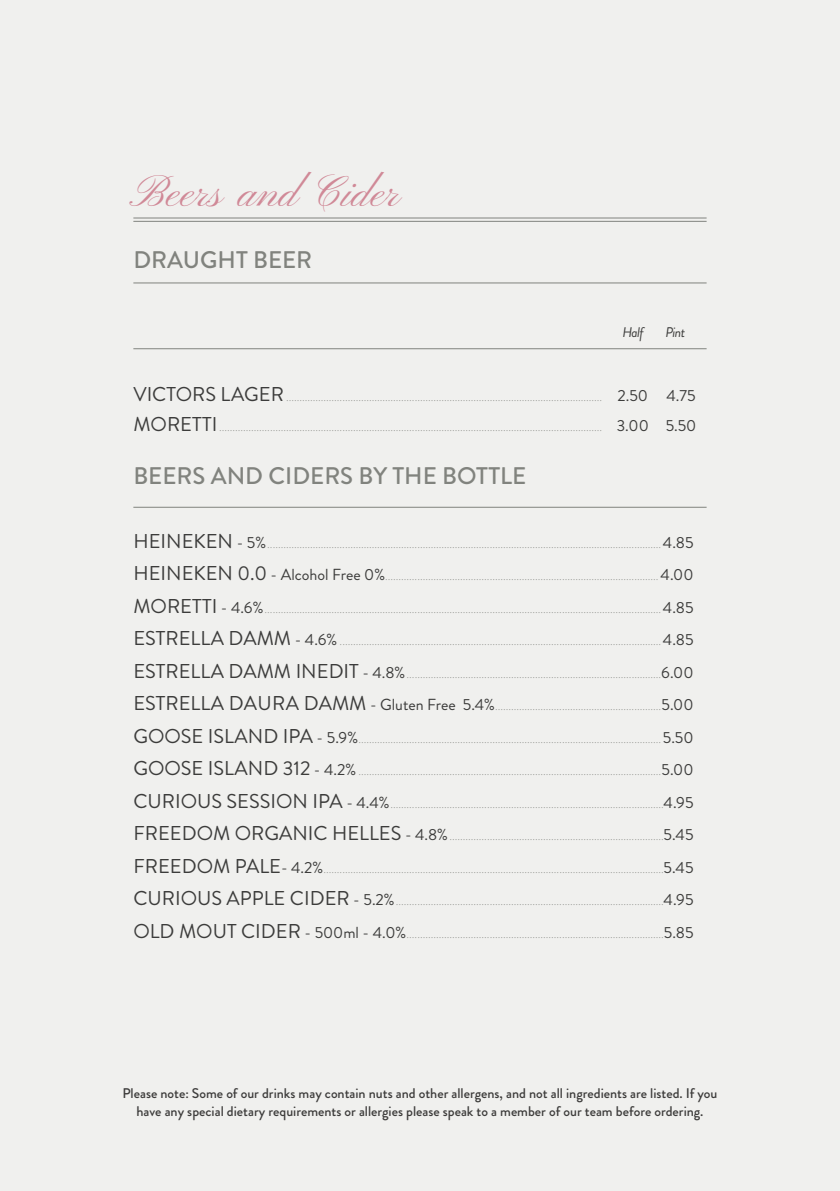
<style>
.page{position:relative;width:840px;height:1191px;background:#fff}
.page>*{position:absolute;margin:0;border:0;box-sizing:border-box;transform-origin:0 0}
.t1{font:44px "Pinyon Script";color:#d08997}
.t2{font:500 24px "Brandon Grotesque";color:#81837e}
.t3{font:500 14px/18px "Brandon Grotesque";color:#3d3c3b;text-align:center}
.t4{font:italic 14px "Brandon Grotesque";letter-spacing:-.04em;color:#3c3c3b}
.t5{font:300 12px "Brandon Grotesque";color:#81837e}
.s1{font-weight:400;font-size:20px;color:#3c3c3b}
.s2{font-weight:400;font-size:16px;color:#3c3c3b}
</style>
<div class="page">
<div style="left:0;top:0;width:839px;height:1191px;background:#f0f0ee"></div>
<hr style="left:133px;top:282px;width:573px;height:1px;background:#81837e">
<hr style="left:133px;top:348px;width:573px;height:1px;background:#81837e">
<hr style="left:133px;top:218px;width:573px;height:1px;background:#81837e">
<hr style="left:133px;top:221px;width:573px;height:1px;background:#81837e">
<hr style="left:133px;top:507px;width:573px;height:1px;background:#81837e">
<h1 class="t1" style="left:133px;top:168px;width:270px">Beers and Cider</h1>
<h2 class="t2" style="left:133px;top:243px;width:180px">DRAUGHT BEER</h2>
<p class="t4" style="left:622px;top:323px;width:23px">Half</p>
<p class="t4" style="left:665px;top:323px;width:21px">Pint</p>
<p class="t5" style="left:133px;top:388px;width:563px"><span class="s1">VICTORS LAGER</span> ...................................................................................................................... <span class="s2">2.50 4.75</span></p>
<p class="t5" style="left:133px;top:418px;width:564px"><span class="s1">MORETTI</span>............................................................................................................................................... <span class="s2">3.00 5.50</span></p>
<h2 class="t2" style="left:133px;top:459px;width:394px">BEERS AND CIDERS BY THE BOTTLE</h2>
<p class="t5" style="left:133px;top:535px;width:561px"><span class="s1">HEINEKEN</span> <span class="s2">- 5%</span>...................................................................................................................................................<span class="s2">4.85</span></p>
<p class="t5" style="left:133px;top:568px;width:561px"><span class="s1">HEINEKEN 0.0</span> <span class="s2">- Alcohol Free 0%</span>...................................................................................................... <span class="s2">4.00</span></p>
<p class="t5" style="left:133px;top:600px;width:561px"><span class="s1">MORETTI</span> <span class="s2">- 4.6%</span>....................................................................................................................................................<span class="s2">4.85</span></p>
<p class="t5" style="left:133px;top:633px;width:561px"><span class="s1">ESTRELLA DAMM</span> <span class="s2">- 4.6%</span> ........................................................................................................................<span class="s2">4.85</span></p>
<p class="t5" style="left:133px;top:665px;width:561px"><span class="s1">ESTRELLA DAMM INEDIT</span> <span class="s2">- 4.8%</span>...............................................................................................<span class="s2">6.00</span></p>
<p class="t5" style="left:133px;top:698px;width:561px"><span class="s1">ESTRELLA DAURA DAMM</span> <span class="s2">- Gluten Free 5.4%</span>..............................................................<span class="s2">5.00</span></p>
<p class="t5" style="left:133px;top:730px;width:561px"><span class="s1">GOOSE ISLAND IPA</span> <span class="s2">- 5.9%</span>.................................................................................................................<span class="s2">5.50</span></p>
<p class="t5" style="left:133px;top:763px;width:561px"><span class="s1">GOOSE ISLAND 312</span> <span class="s2">- 4.2%</span> .................................................................................................................<span class="s2">5.00</span></p>
<p class="t5" style="left:133px;top:795px;width:561px"><span class="s1">CURIOUS SESSION IPA</span> <span class="s2">- 4.4%</span>......................................................................................................<span class="s2">4.95</span></p>
<p class="t5" style="left:133px;top:828px;width:561px"><span class="s1">FREEDOM ORGANIC HELLES</span> <span class="s2">- 4.8%</span>................................................................................<span class="s2">5.45</span></p>
<p class="t5" style="left:133px;top:860px;width:561px"><span class="s1">FREEDOM PALE</span><span class="s2">- 4.2%</span>...............................................................................................................................<span class="s2">5.45</span></p>
<p class="t5" style="left:133px;top:893px;width:561px"><span class="s1">CURIOUS APPLE CIDER</span> <span class="s2">- 5.2%</span>....................................................................................................<span class="s2">4.95</span></p>
<p class="t5" style="left:133px;top:925px;width:561px"><span class="s1">OLD MOUT CIDER</span> <span class="s2">- 500ml - 4.0%</span>................................................................................................<span class="s2">5.85</span></p>
<p class="t3" style="left:122px;top:1084px;width:596px">Please note: Some of our drinks may contain nuts and other allergens, and not all ingredients are listed. If you have any special dietary requirements or allergies please speak to a member of our team before ordering.</p>
</div>
